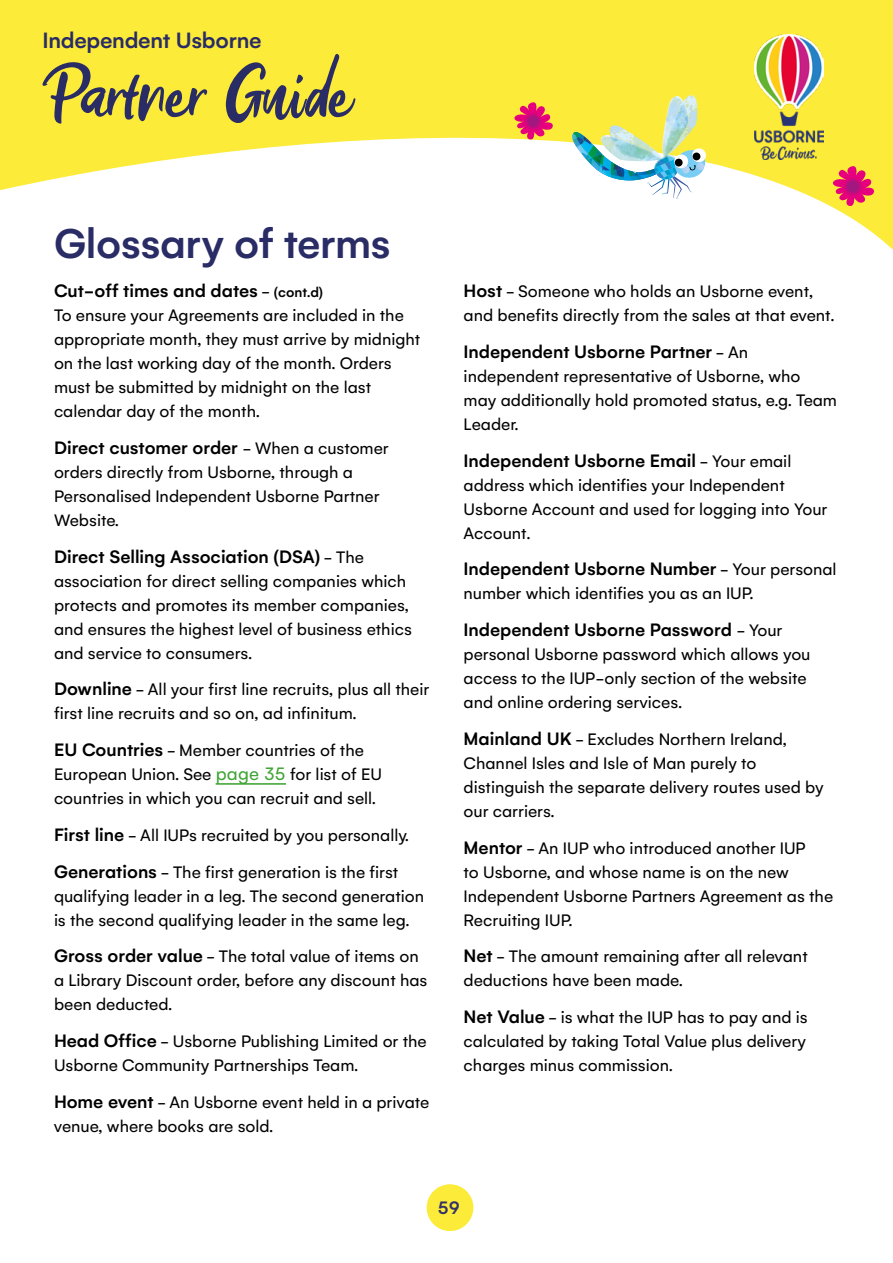
<style>
.page{position:relative;width:893px;height:1263px;background:#fff}
.page>*{position:absolute;margin:0;border:0;box-sizing:border-box;transform-origin:0 0}
.t1{font:500 82.5px "Suntowns Usborne";letter-spacing:-.01em;color:#292c65}
.t2{font:500 45px "Gelion";letter-spacing:-.01em;color:#292c65}
.t3{font:500 24px "Gelion";letter-spacing:-.01em;color:#292c65}
.t4{font:500 19.5px "Gelion";color:#000}
.t5{font:500 19.5px "Gelion";color:#323168}
.t6{font:18px/24px "Gelion";color:#000}
.s1{font-weight:400;font-size:18px}
.s2{font-size:15px}
.s3{font-weight:500;font-size:19.5px}
.s4{font-size:19.5px;color:#3fa535}
</style>
<div class="page">
<svg style="left:0;top:0;width:893px;height:250px;fill:#fceb38"></svg>
<div style="left:427px;top:1185px;width:46px;height:45px;background:#fceb39;border-radius:50%"></div>
<div style="left:427px;top:1184px;width:46px;height:47px;border:2px solid #fceb39;border-radius:50%"></div>
<svg style="left:572px;top:95px;width:135px;height:104px"></svg>
<img style="left:604px;top:111px;width:83px;height:57px">
<img style="left:674px;top:96px;width:20px;height:29px">
<img style="left:600px;top:135px;width:21px;height:12px">
<img style="left:666px;top:97px;width:15px;height:21px">
<svg style="left:832px;top:163px;width:43px;height:44px;background:#ea755b"></svg>
<svg style="left:513px;top:99px;width:41px;height:42px;background:#eb7b5f"></svg>
<img style="left:754px;top:35px;width:70px;height:124px">
<hr style="left:216px;top:783px;width:70px;height:2px;background:#3fa535">
<h3 class="t3" style="left:43px;top:26px;width:221px">Independent Usborne</h3>
<h1 class="t1" style="left:43px;top:45px;width:312px">Partner Guide</h1>
<h2 class="t2" style="left:54px;top:216px;width:338px">Glossary of terms</h2>
<p class="t4" style="left:54px;top:279px;width:271px">Cut-off times and dates <span class="s1">-</span> <span class="s2">(cont.d)</span></p>
<p class="t6" style="left:54px;top:303px;width:368px">To ensure your Agreements are included in the appropriate month, they must arrive by midnight on the last working day of the month. Orders must be submitted by midnight on the last calendar day of the month.</p>
<p class="t4" style="left:54px;top:436px;width:336px">Direct customer order <span class="s1">- When a customer</span></p>
<p class="t6" style="left:54px;top:460px;width:327px">orders directly from Usborne, through a<br>Personalised Independent Usborne Partner<br>Website.</p>
<p class="t4" style="left:54px;top:544px;width:311px">Direct Selling Association (DSA) <span class="s1">- The</span></p>
<p class="t6" style="left:54px;top:568px;width:359px">association for direct selling companies which protects and promotes its member companies, and ensures the highest level of business ethics and service to consumers.</p>
<p class="t6" style="left:54px;top:677px;width:377px"><span class="s3">Downline</span> - All your first line recruits, plus all their first line recruits and so on, ad infinitum.</p>
<p class="t6" style="left:54px;top:738px;width:330px"><span class="s3">EU Countries</span> - Member countries of the<br>European Union. See <span class="s4">page 35</span> for list of EU countries in which you can recruit and sell.</p>
<p class="t6" style="left:54px;top:816px;width:356px;line-height:36.8px"><span class="s3">First line</span> - All IUPs recruited by you personally.<br><span class="s3">Generations</span> - The first generation is the first</p>
<p class="t6" style="left:54px;top:883px;width:372px">qualifying leader in a leg. The second generation is the second qualifying leader in the same leg.</p>
<p class="t6" style="left:54px;top:944px;width:375px"><span class="s3">Gross order value</span> - The total value of items on a Library Discount order, before any discount has been deducted.</p>
<p class="t6" style="left:54px;top:1029px;width:374px"><span class="s3">Head Office</span> - Usborne Publishing Limited or the<br>Usborne Community Partnerships Team.</p>
<p class="t6" style="left:54px;top:1090px;width:377px"><span class="s3">Home event</span> - An Usborne event held in a private venue, where books are sold.</p>
<p class="t6" style="left:464px;top:279px;width:372px"><span class="s3">Host</span> - Someone who holds an Usborne event, and benefits directly from the sales at that event.</p>
<p class="t4" style="left:464px;top:340px;width:286px">Independent Usborne Partner <span class="s1">- An</span></p>
<p class="t6" style="left:464px;top:364px;width:375px">independent representative of Usborne, who may additionally hold promoted status, e.g. Team<br>Leader.</p>
<p class="t4" style="left:464px;top:448px;width:329px">Independent Usborne Email <span class="s1">- Your email</span></p>
<p class="t6" style="left:464px;top:472px;width:365px">address which identifies your Independent<br>Usborne Account and used for logging into Your<br>Account.</p>
<p class="t4" style="left:464px;top:557px;width:374px">Independent Usborne Number <span class="s1">- Your personal</span></p>
<p class="t6" style="left:464px;top:581px;width:291px">number which identifies you as an IUP.</p>
<p class="t4" style="left:464px;top:618px;width:320px">Independent Usborne Password <span class="s1">- Your</span></p>
<p class="t6" style="left:464px;top:642px;width:348px">personal Usborne password which allows you access to the IUP-only section of the website and online ordering services.</p>
<p class="t6" style="left:464px;top:727px;width:362px"><span class="s3">Mainland UK</span> - Excludes Northern Ireland, Channel Isles and Isle of Man purely to distinguish the separate delivery routes used by our carriers.</p>
<p class="t6" style="left:464px;top:835px;width:371px"><span class="s3">Mentor</span> - An IUP who introduced another IUP<br>to Usborne, and whose name is on the new Independent Usborne Partners Agreement as the Recruiting IUP.</p>
<p class="t6" style="left:464px;top:944px;width:346px"><span class="s3">Net</span> - The amount remaining after all relevant deductions have been made.</p>
<p class="t6" style="left:464px;top:1005px;width:346px;text-align:justify"><span class="s3">Net Value</span> - is what the IUP has to pay and is calculated by taking Total Value plus delivery charges minus commission.</p>
<p class="t5" style="left:438px;top:1195px;width:24px">59</p>
</div>
